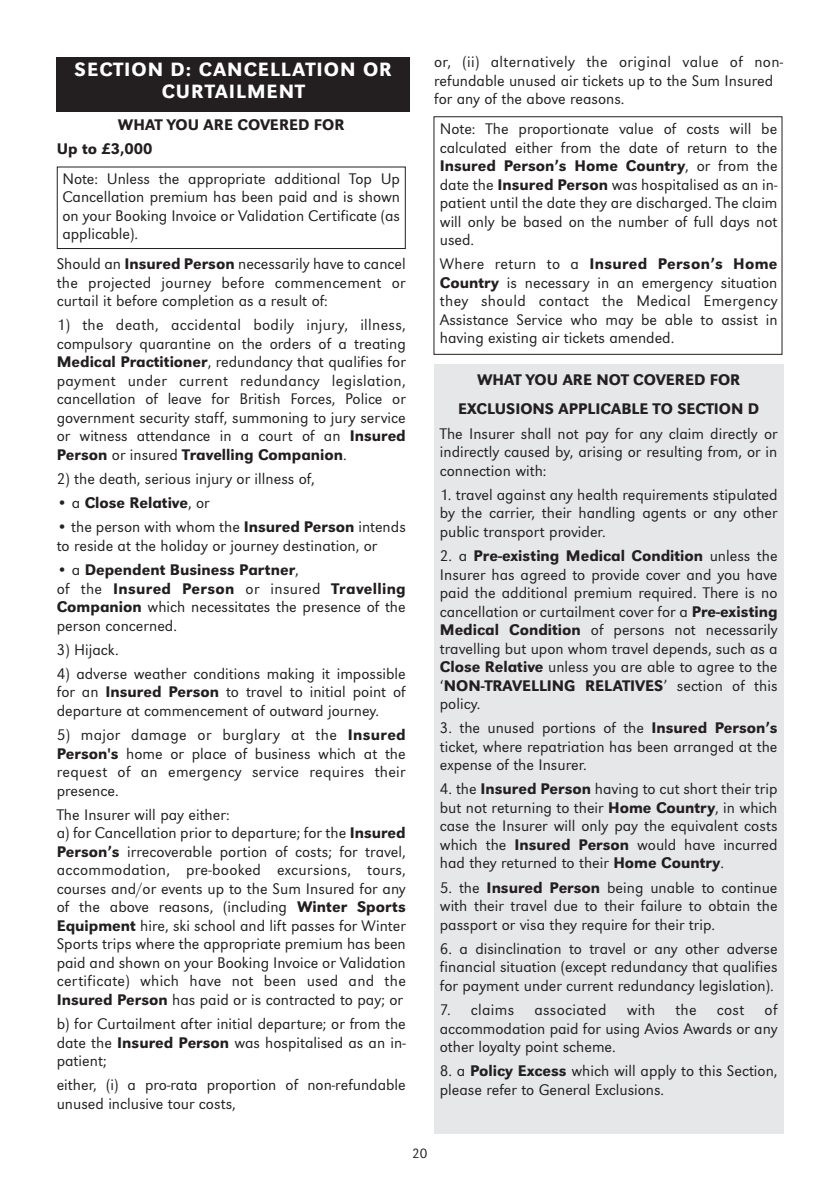
<style>
.page{position:relative;width:840px;height:1191px;background:#fff}
.page>*{position:absolute;margin:0;border:0;box-sizing:border-box;transform-origin:0 0}
.t1{font:500 20px/22px "URW Grotesk T";letter-spacing:.05em;color:#fff;text-align:center}
.t2{font:300 16px/18.4px "URW Grotesk T";color:#231f20;text-align:justify}
.t3{font:500 16px/29.8px "URW Grotesk T";color:#231f20;text-align:center}
.t4{font:300 16px "URW Grotesk T";letter-spacing:.02em;color:#231f20}
.t5{font:300 14px "URW Grotesk T";color:#231f20}
.s1{font-weight:500}
.s2{font-weight:300}
</style>
<div class="page">
<div style="left:434px;top:364px;width:348px;height:770px;background:#e6e7e9"></div>
<div style="left:57px;top:57px;width:352px;height:54px;background:#231f20"></div>
<div style="left:57px;top:166px;width:348px;height:83px;border:1px solid #231f20"></div>
<div style="left:433px;top:116px;width:349px;height:239px;border:1px solid #231f20"></div>
<p class="t1" style="left:74px;top:58px;width:319px">SECTION D: CANCELLATION OR<br>CURTAILMENT</p>
<p class="t3" style="left:57px;top:112px;width:289px;line-height:24.2px;text-align:left;text-indent:61px">WHAT YOU ARE COVERED FOR<br>Up to £3,000</p>
<p class="t2" style="left:62px;top:169px;width:339px">Note: Unless the appropriate additional Top Up Cancellation premium has been paid and is shown on your Booking Invoice or Validation Certificate (as applicable).</p>
<p class="t2" style="left:57px;top:254px;width:350px">Should an <span class="s1">Insured Person</span> necessarily have to cancel the projected journey before commencement or curtail it before completion as a result of:</p>
<p class="t2" style="left:57px;top:316px;width:350px">1) the death, accidental bodily injury, illness, compulsory quarantine on the orders of a treating <span class="s1">Medical Practitioner</span>, redundancy that qualifies for payment under current redundancy legislation, cancellation of leave for British Forces, Police or government security staff, summoning to jury service or witness attendance in a court of an <span class="s1">Insured Person</span> or insured <span class="s1">Travelling Companion</span>.</p>
<p class="t2" style="left:57px;top:469px;width:259px">2) the death, serious injury or illness of,</p>
<p class="t3" style="left:57px;top:488px;width:154px"><span class="s2">• a</span> Close Relative<span class="s2">, or</span></p>
<p class="t2" style="left:57px;top:518px;width:350px">• the person with whom the <span class="s1">Insured Person</span> intends to reside at the holiday or journey destination, or</p>
<p class="t2" style="left:57px;top:560px;width:350px;text-align:left">• a <span class="s1">Dependent Business Partner</span>,<br>of the <span class="s1">Insured Person</span> or insured <span class="s1">Travelling Companion</span> which necessitates the presence of the person concerned.</p>
<p class="t2" style="left:57px;top:640px;width:63px">3) Hijack.</p>
<p class="t2" style="left:57px;top:664px;width:350px">4) adverse weather conditions making it impossible for an <span class="s1">Insured Person</span> to travel to initial point of departure at commencement of outward journey.</p>
<p class="t2" style="left:57px;top:725px;width:350px">5) major damage or burglary at the <span class="s1">Insured Person's</span> home or place of business which at the request of an emergency service requires their presence.</p>
<p class="t2" style="left:57px;top:805px;width:350px;text-align:left">The Insurer will pay either:<br>a) for Cancellation prior to departure; for the <span class="s1">Insured Person’s</span> irrecoverable portion of costs; for travel, accommodation, pre-booked excursions, tours, courses and/or events up to the Sum Insured for any of the above reasons, (including <span class="s1">Winter Sports Equipment</span> hire, ski school and lift passes for Winter Sports trips where the appropriate premium has been paid and shown on your Booking Invoice or Validation certificate) which have not been used and the <span class="s1">Insured Person</span> has paid or is contracted to pay; or</p>
<p class="t2" style="left:57px;top:1014px;width:350px">b) for Curtailment after initial departure; or from the date the <span class="s1">Insured Person</span> was hospitalised as an in&shy;patient;</p>
<p class="t2" style="left:57px;top:1075px;width:350px">either, (i) a pro-rata proportion of non-refundable unused inclusive tour costs,</p>
<p class="t2" style="left:434px;top:53px;width:350px;text-align:left">or, (ii) alternatively the original value of non&shy;refundable unused air tickets up to the Sum Insured for any of the above reasons.</p>
<p class="t2" style="left:439px;top:119px;width:339px">Note: The proportionate value of costs will be calculated either from the date of return to the <span class="s1">Insured Person’s Home Country</span>, or from the date the <span class="s1">Insured Person</span> was hospitalised as an in&shy;patient until the date they are discharged. The claim will only be based on the number of full days not used.</p>
<p class="t2" style="left:439px;top:255px;width:339px">Where return to a <span class="s1">Insured Person’s Home Country</span> is necessary in an emergency situation they should contact the Medical Emergency Assistance Service who may be able to assist in having existing air tickets amended.</p>
<p class="t3" style="left:458px;top:364px;width:302px">WHAT YOU ARE NOT COVERED FOR<br>EXCLUSIONS APPLICABLE TO SECTION D</p>
<p class="t2" style="left:439px;top:424px;width:339px">The Insurer shall not pay for any claim directly or indirectly caused by, arising or resulting from, or in connection with:</p>
<p class="t2" style="left:439px;top:485px;width:339px">1. travel against any health requirements stipulated by the carrier, their handling agents or any other public transport provider.</p>
<p class="t2" style="left:439px;top:546px;width:339px">2. a <span class="s1">Pre-existing Medical Condition</span> unless the Insurer has agreed to provide cover and you have paid the additional premium required. There is no cancellation or curtailment cover for a <span class="s1">Pre-existing Medical Condition</span> of persons not necessarily travelling but upon whom travel depends, such as a <span class="s1">Close Relative</span> unless you are able to agree to the ‘<span class="s1">NON-TRAVELLING RELATIVES</span>’ section of this policy.</p>
<p class="t2" style="left:439px;top:718px;width:339px">3. the unused portions of the <span class="s1">Insured Person’s </span>ticket, where repatriation has been arranged at the expense of the Insurer.</p>
<p class="t2" style="left:439px;top:779px;width:339px">4. the <span class="s1">Insured Person</span> having to cut short their trip but not returning to their <span class="s1">Home Country</span>, in which case the Insurer will only pay the equivalent costs which the <span class="s1">Insured Person</span> would have incurred had they returned to their <span class="s1">Home Country</span>.</p>
<p class="t2" style="left:439px;top:878px;width:339px">5. the <span class="s1">Insured Person</span> being unable to continue with their travel due to their failure to obtain the passport or visa they require for their trip.</p>
<p class="t2" style="left:439px;top:939px;width:339px">6. a disinclination to travel or any other adverse financial situation (except redundancy that qualifies for payment under current redundancy legislation).</p>
<p class="t2" style="left:439px;top:1000px;width:76px">7. claims</p>
<p class="t4" style="left:534px;top:1000px;width:74px">associated</p>
<p class="t2" style="left:626px;top:1000px;width:30px">with</p>
<p class="t2" style="left:675px;top:1000px;width:23px">the</p>
<p class="t2" style="left:716px;top:1000px;width:29px">cost</p>
<p class="t2" style="left:439px;top:1000px;width:339px;text-indent:324px">of accommodation paid for using Avios Awards or any other loyalty point scheme.</p>
<p class="t2" style="left:439px;top:1061px;width:339px">8. a <span class="s1">Policy Excess</span> which will apply to this Section, please refer to General Exclusions.</p>
<p class="t5" style="left:412px;top:1145px;width:17px">20</p>
</div>
